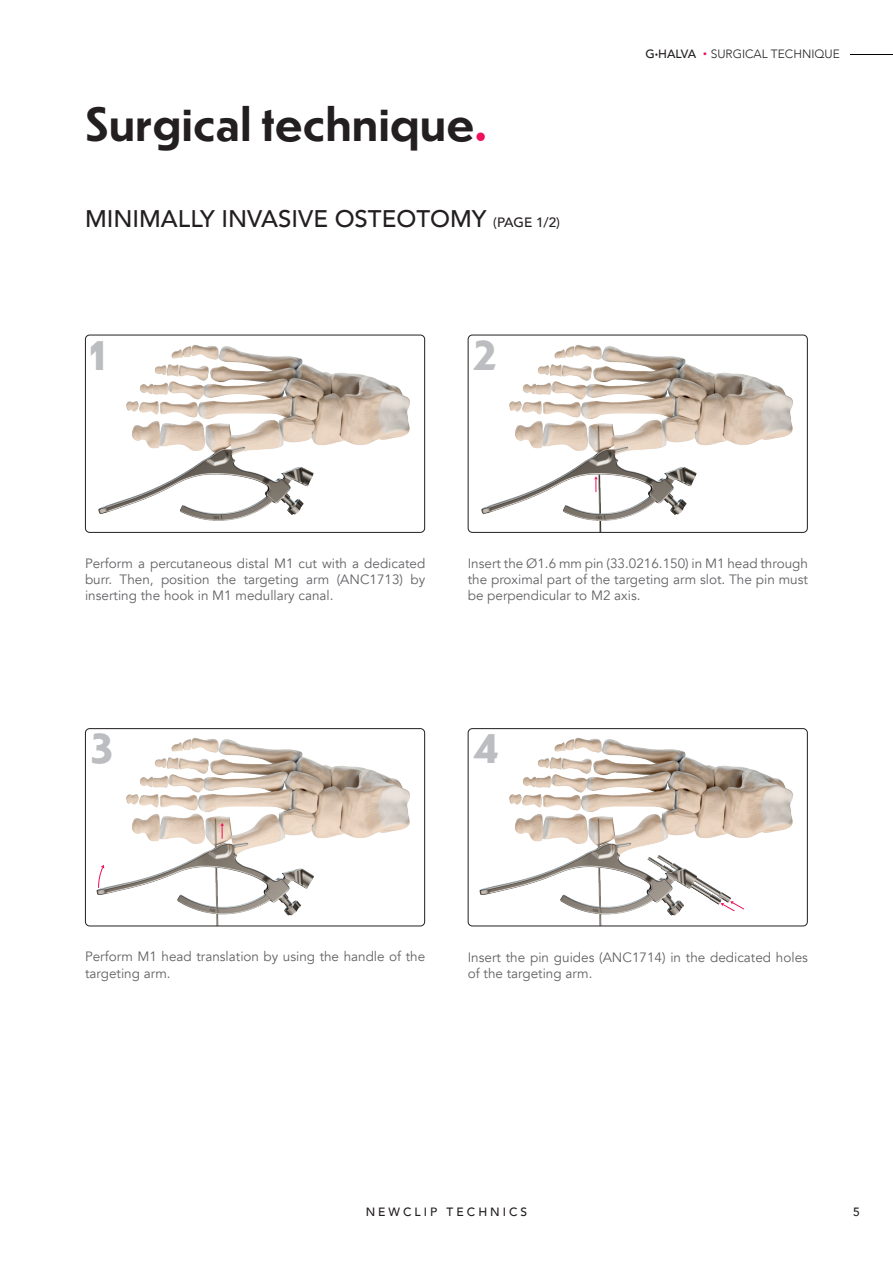
<style>
.page{position:relative;width:893px;height:1263px;background:#fff}
.page>*{position:absolute;margin:0;border:0;box-sizing:border-box;transform-origin:0 0}
.Titre_chapitre{font:700 45px "Dunbar Text";color:#231f20}
.Texte_reglementaire{font:800 38.7px "Dunbar Text";color:#bcbdc0}
.Sous_titre{font:500 24px "Avenir";color:#231f20}
.texte{font:13.5px/16.2px "Avenir";color:#636366;text-align:justify}
.t1{font:300 12px "Avenir";color:#231f20}
.t2{font:500 12px "Avenir";letter-spacing:.25em;color:#231f20}
.s1{font-family:"Avenir";font-weight:900;color:#ee1059}
.s2{font-size:13.5px}
.s3{font-weight:500}
.s4{font-weight:900}
.s5{font-weight:900;font-size:15px;color:#ee1059}
</style>
<div class="page">
<img style="left:96px;top:737px;width:314px;height:187px">
<div style="left:85px;top:728px;width:340px;height:198px;border:1px solid #231f20;border-radius:4px"></div>
<img style="left:481px;top:344px;width:312px;height:187px">
<div style="left:468px;top:335px;width:340px;height:198px;border:1px solid #231f20;border-radius:4px"></div>
<hr style="left:850px;top:54px;width:43px;height:1px;background:#010101">
<svg style="left:594px;top:476px;width:4px;height:16px"></svg>
<svg style="left:220px;top:823px;width:4px;height:16px"></svg>
<img style="left:98px;top:344px;width:312px;height:177px">
<div style="left:85px;top:335px;width:340px;height:198px;border:1px solid #231f20;border-radius:4px"></div>
<img style="left:479px;top:737px;width:314px;height:187px">
<div style="left:468px;top:728px;width:340px;height:198px;border:1px solid #231f20;border-radius:4px"></div>
<svg style="left:720px;top:900px;width:25px;height:12px"></svg>
<svg style="left:98px;top:864px;width:8px;height:25px"></svg>
<p class="Titre_chapitre" style="left:85px;top:91px;width:404px">Surgical technique<span class="s1">.</span></p>
<p class="Sous_titre" style="left:85px;top:198px;width:476px">MINIMALLY INVASIVE OSTEOTOMY <span class="s2">(PAGE 1/2)</span></p>
<p class="Texte_reglementaire" style="left:89px;top:327px;width:18px">1</p>
<p class="Texte_reglementaire" style="left:472px;top:327px;width:26px">2</p>
<p class="t1" style="left:645px;top:47px;width:196px"><span class="s3">G</span><span class="s4">·</span><span class="s3">HALVA</span> <span class="s5">·</span> SURGICAL TECHNIQUE</p>
<p class="texte" style="left:85px;top:555px;width:342px">Perform a percutaneous distal M1 cut with a dedicated burr. Then, position the targeting arm (ANC1713) by inserting the hook in M1 medullary canal.</p>
<p class="texte" style="left:468px;top:555px;width:342px">Insert the Ø1.6 mm pin (33.0216.150) in M1 head through the proximal part of the targeting arm slot. The pin must be perpendicular to M2 axis.</p>
<p class="Texte_reglementaire" style="left:91px;top:720px;width:24px">3</p>
<p class="Texte_reglementaire" style="left:473px;top:720px;width:28px">4</p>
<p class="texte" style="left:85px;top:949px;width:342px">Perform M1 head translation by using the handle of the targeting arm.</p>
<p class="texte" style="left:468px;top:949px;width:342px">Insert the pin guides (ANC1714) in the dedicated holes of the targeting arm.</p>
<p class="t2" style="left:366px;top:1201px;width:163px">NEWCLIP TECHNICS</p>
<p class="t2" style="left:853px;top:1201px;width:8px">5</p>
</div>
